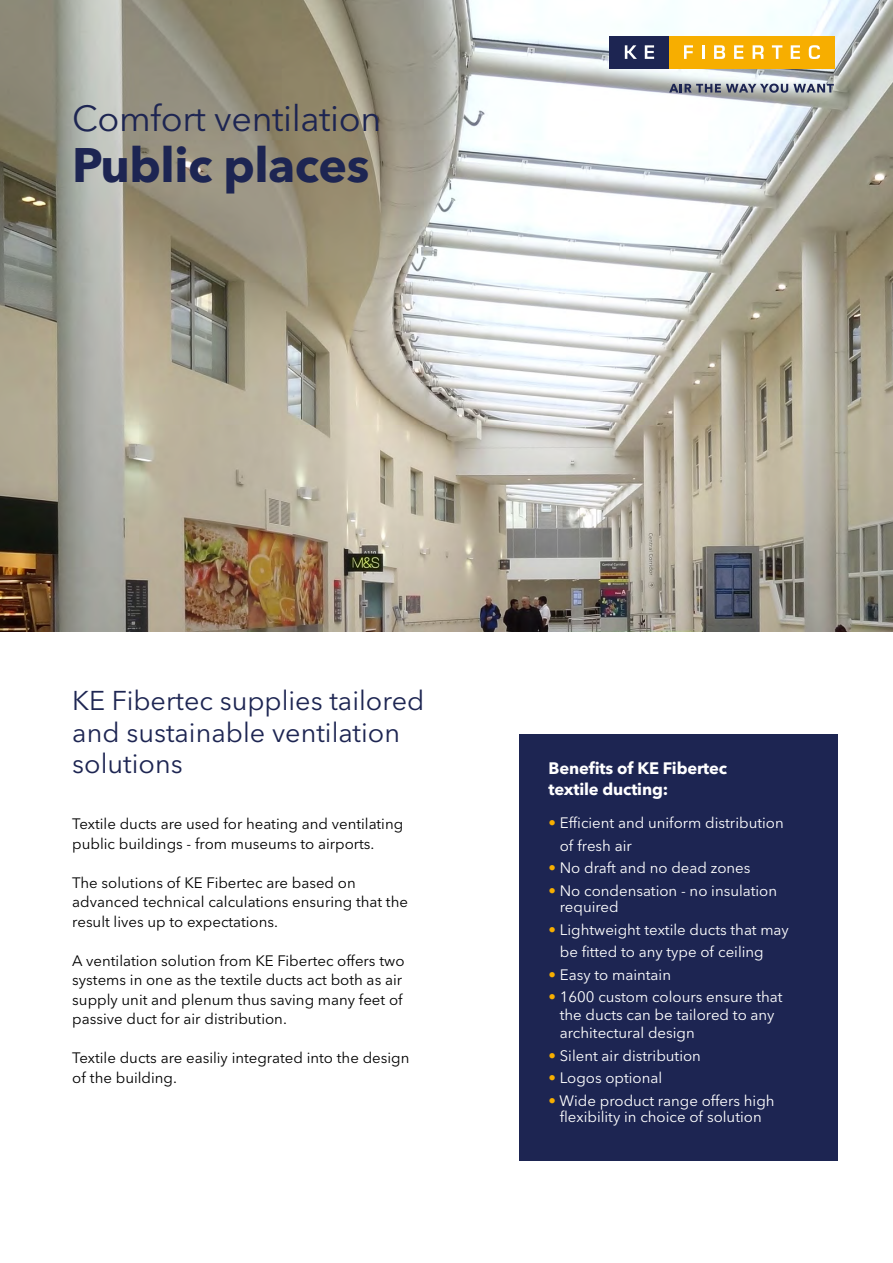
<style>
.page{position:relative;width:893px;height:1263px;background:#fff}
.page>*{position:absolute;margin:0;border:0;box-sizing:border-box;transform-origin:0 0}
.t1{font:700 48px "Avenir Next LT Pro";letter-spacing:-.01em;color:#1d2552}
.t2{font:36px "Avenir Next LT Pro";letter-spacing:-.01em;color:#1d2552}
.t3{font:27px/31.5px "Avenir Next LT Pro";color:#1d2552}
.t4{font:700 16.5px/21px "Avenir Next LT Pro";letter-spacing:-.01em;color:#fff}
.t5{font:15px/19.5px "Avenir Next LT Pro";color:#000}
.t6{font:15px/22.5px "Avenir Next LT Pro";color:#fff}
.s1{color:#f7ae00}
</style>
<div class="page">
<img style="left:0;top:0;width:893px;height:631px">
<svg style="left:669px;top:84px;width:165px;height:9px"></svg>
<div style="left:610px;top:36px;width:59px;height:32px;background:#1d2552"></div>
<svg style="left:625px;top:45px;width:12px;height:14px"></svg>
<svg style="left:645px;top:45px;width:9px;height:14px"></svg>
<div style="left:669px;top:36px;width:166px;height:32px;background:#f7ae00"></div>
<svg style="left:684px;top:45px;width:9px;height:14px"></svg>
<svg style="left:702px;top:45px;width:2px;height:14px"></svg>
<svg style="left:714px;top:45px;width:11px;height:14px"></svg>
<svg style="left:734px;top:45px;width:9px;height:14px"></svg>
<svg style="left:753px;top:45px;width:11px;height:14px"></svg>
<svg style="left:772px;top:45px;width:10px;height:14px"></svg>
<svg style="left:791px;top:45px;width:9px;height:14px"></svg>
<svg style="left:809px;top:45px;width:11px;height:14px"></svg>
<div style="left:519px;top:734px;width:319px;height:427px;background:#1d2552"></div>
<h2 class="t2" style="left:72px;top:97px;width:311px">Comfort ventilation</h2>
<h1 class="t1" style="left:72px;top:136px;width:299px">Public places</h1>
<h3 class="t3" style="left:72px;top:685px;width:354px">KE Fibertec supplies tailored and sustainable ventilation solutions</h3>
<p class="t5" style="left:72px;top:814px;width:332px">Textile ducts are used for heating and ventilating public buildings - from museums to airports.</p>
<p class="t5" style="left:72px;top:873px;width:337px">The solutions of KE Fibertec are based on advanced technical calculations ensuring that the result lives up to expectations.</p>
<p class="t5" style="left:72px;top:951px;width:334px">A ventilation solution from KE Fibertec offers two systems in one as the textile ducts act both as air supply unit and plenum thus saving many feet of passive duct for air distribution.</p>
<p class="t5" style="left:72px;top:1048px;width:339px">Textile ducts are easiliy integrated into the design of the building.</p>
<p class="t4" style="left:549px;top:758px;width:180px">Benefits of KE Fibertec textile ducting:</p>
<p class="t6" style="left:560px;top:812px;width:225px;text-indent:-11px"><span class="s1">•</span> Efficient and uniform distribution of fresh air</p>
<p class="t6" style="left:549px;top:857px;width:203px"><span class="s1">•</span> No draft and no dead zones</p>
<p class="t6" style="left:560px;top:882px;width:219px;line-height:16.5px;text-indent:-11px"><span class="s1">•</span> No condensation - no insulation required</p>
<p class="t6" style="left:560px;top:918px;width:231px;text-indent:-11px"><span class="s1">•</span> Lightweight textile ducts that may be fitted to any type of ceiling</p>
<p class="t6" style="left:549px;top:963px;width:124px"><span class="s1">•</span> Easy to maintain</p>
<p class="t6" style="left:560px;top:988px;width:224px;line-height:18px;text-indent:-11px"><span class="s1">•</span> 1600 custom colours ensure that the ducts can be tailored to any architectural design</p>
<p class="t6" style="left:549px;top:1044px;width:154px"><span class="s1">•</span> Silent air distribution</p>
<p class="t6" style="left:549px;top:1067px;width:115px"><span class="s1">•</span> Logos optional</p>
<p class="t6" style="left:549px;top:1092px;width:227px;line-height:16.5px;text-align:center"><span class="s1">•</span> Wide product range offers high flexibility in choice of solution</p>
</div>
